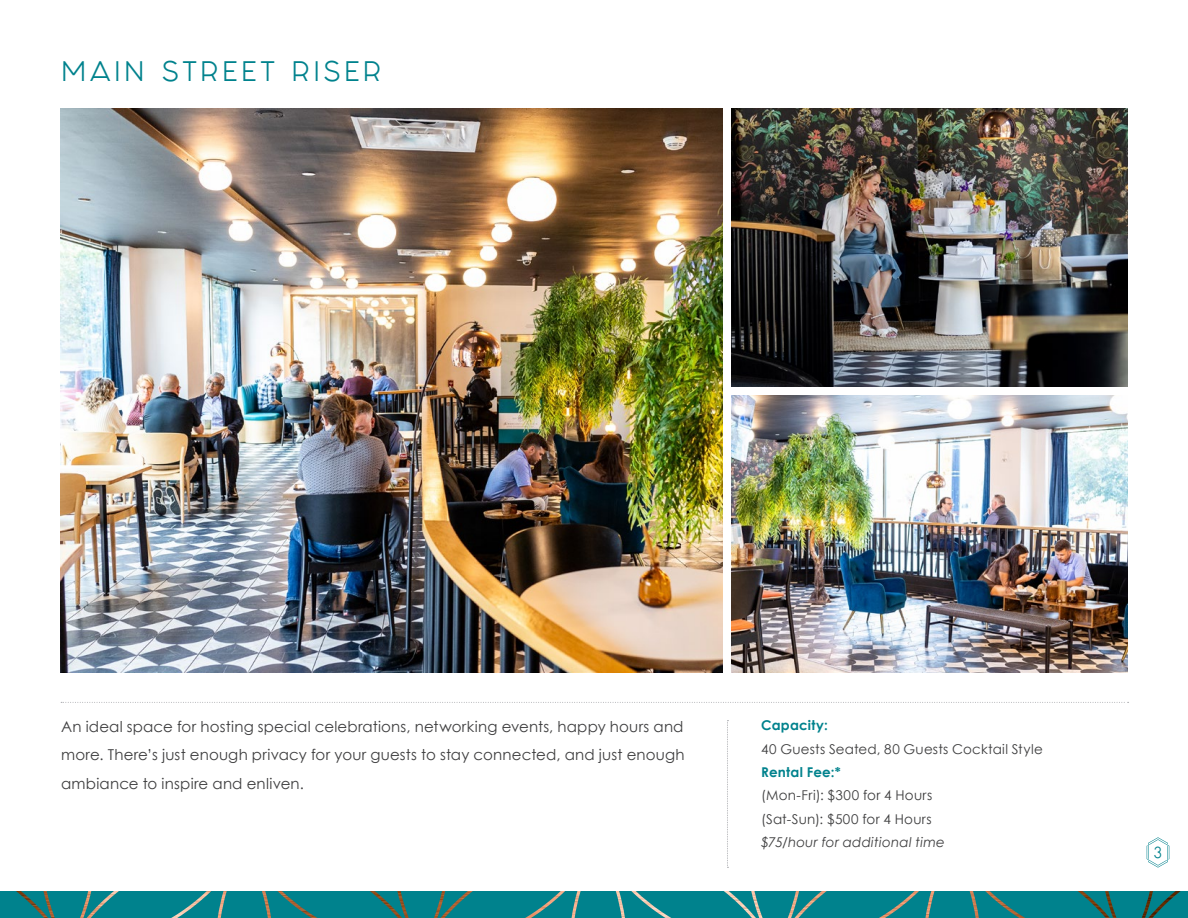
<style>
.page{position:relative;width:1188px;height:918px;background:#fff}
.page>*{position:absolute;margin:0;border:0;box-sizing:border-box;transform-origin:0 0}
.t1{font:24px "Fashion Fetish";letter-spacing:.145em;color:#00828d}
.t2{font:15px/28.5px "Century Gothic";letter-spacing:.01em;color:#3e3e3f;text-align:justify}
.t3{font:13.5px "Century Gothic";letter-spacing:.02em;color:#3e3e3f}
.t4{font:italic 13.5px "Century Gothic";letter-spacing:.015em;color:#3e3e3f}
.t5{font:700 13.5px "Century Gothic";letter-spacing:.015em;color:#00828d}
.t6{font:13.5px "Fashion Fetish";color:#00828d}
</style>
<div class="page">
<svg style="left:61px;top:702px;width:1068px;height:1px"></svg>
<svg style="left:727px;top:720px;width:1px;height:148px"></svg>
<img style="left:61px;top:109px;width:662px;height:564px">
<img style="left:731px;top:109px;width:397px;height:277px">
<img style="left:731px;top:395px;width:397px;height:278px">
<div style="left:0;top:891px;width:1188px;height:27px;background:#00828d"></div>
<img style="left:788px;top:891px;width:393px;height:27px">
<svg style="left:1147px;top:837px;width:22px;height:31px"></svg>
<p class="t1" style="left:61px;top:52px;width:322px">MAIN STREET RISER</p>
<p class="t2" style="left:61px;top:712px;width:625px">An ideal space for hosting special celebrations, networking events, happy hours and more. There’s just enough privacy for your guests to stay connected, and just enough ambiance to inspire and enliven.</p>
<p class="t5" style="left:761px;top:717px;width:68px">Capacity:</p>
<p class="t3" style="left:761px;top:741px;width:283px">40 Guests Seated, 80 Guests Cocktail Style</p>
<p class="t5" style="left:761px;top:764px;width:81px">Rental Fee:*</p>
<p class="t3" style="left:761px;top:787px;width:173px">(Mon-Fri): $300 for 4 Hours</p>
<p class="t3" style="left:761px;top:811px;width:172px">(Sat-Sun): $500 for 4 Hours</p>
<p class="t4" style="left:761px;top:834px;width:185px">$75/hour for additional time</p>
<p class="t6" style="left:1154px;top:842px;width:10px">3</p>
</div>
